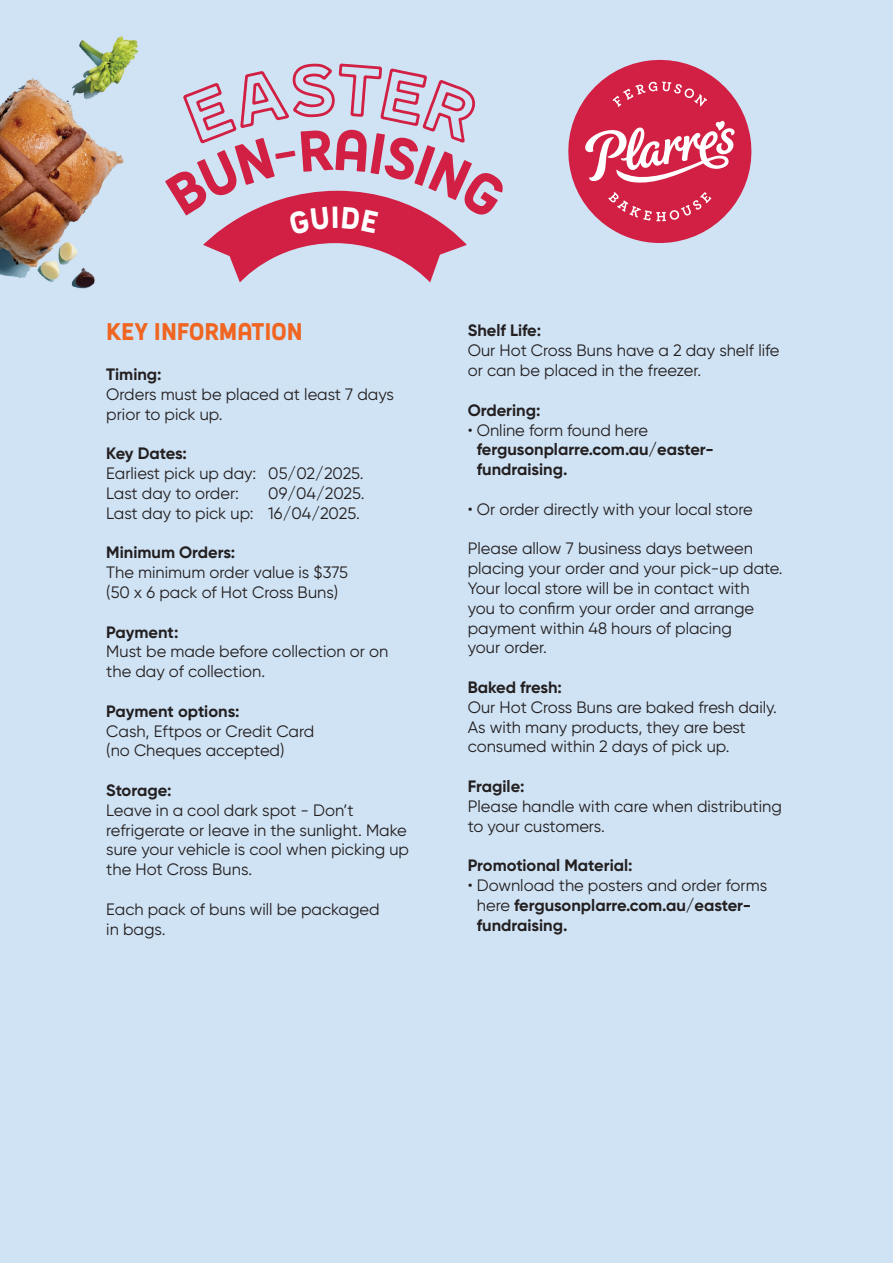
<style>
.page{position:relative;width:893px;height:1263px;background:#d0e3f4}
.page>*{position:absolute;margin:0;border:0;box-sizing:border-box;transform-origin:0 0}
.t1{font:22.5px "Hanley Pro Sans Two";letter-spacing:-.005em;color:#f06521}
.t2{font:16.5px/19.8px "Gilroy";color:#231f20}
.t3{font:700 16.5px/19.8px "Gilroy";color:#231f20}
.t4{font:700 16.5px "Gilroy";letter-spacing:-.02em;color:#231f20}
.s1{font-weight:400}
</style>
<div class="page">
<svg style="left:566px;top:57px;width:188px;height:186px;background:#d56681"></svg>
<svg style="left:165px;top:63px;width:343px;height:219px;background:#d0c2d6"></svg>
<p class="t1" style="left:106px;top:314px;width:198px">KEY INFORMATION</p>
<p class="t3" style="left:106px;top:364px;width:57px">Timing:</p>
<p class="t2" style="left:106px;top:384px;width:289px">Orders must be placed at least 7 days prior to pick up.</p>
<p class="t4" style="left:106px;top:443px;width:82px">Key Dates:</p>
<p class="t2" style="left:106px;top:463px;width:259px">Earliest pick up day: 05/02/2025.</p>
<p class="t2" style="left:106px;top:483px;width:134px">Last day to order:</p>
<p class="t2" style="left:268px;top:483px;width:98px">09/04/2025.</p>
<p class="t2" style="left:106px;top:503px;width:255px">Last day to pick up: 16/04/2025.</p>
<p class="t3" style="left:106px;top:542px;width:130px">Minimum Orders:</p>
<p class="t2" style="left:106px;top:562px;width:243px">The minimum order value is $375 (50 x 6 pack of Hot Cross Buns)</p>
<p class="t3" style="left:106px;top:622px;width:74px">Payment:</p>
<p class="t2" style="left:106px;top:641px;width:283px">Must be made before collection or on the day of collection.</p>
<p class="t3" style="left:106px;top:701px;width:135px">Payment options:</p>
<p class="t2" style="left:106px;top:721px;width:209px">Cash, Eftpos or Credit Card (no Cheques accepted)</p>
<p class="t3" style="left:106px;top:780px;width:67px">Storage:</p>
<p class="t2" style="left:106px;top:800px;width:304px">Leave in a cool dark spot - Don’t refrigerate or leave in the sunlight. Make sure your vehicle is cool when picking up the Hot Cross Buns.</p>
<p class="t2" style="left:106px;top:899px;width:275px">Each pack of buns will be packaged in bags.</p>
<p class="t3" style="left:468px;top:321px;width:75px">Shelf Life:</p>
<p class="t2" style="left:468px;top:340px;width:313px">Our Hot Cross Buns have a 2 day shelf life or can be placed in the freezer.</p>
<p class="t3" style="left:468px;top:400px;width:74px">Ordering:</p>
<p class="t3" style="left:477px;top:420px;width:238px;text-indent:-9px"><span class="s1">• Online form found here </span>fergusonplarre.com.au/easter&shy;fundraising.</p>
<p class="t2" style="left:468px;top:499px;width:287px">• Or order directly with your local store</p>
<p class="t2" style="left:468px;top:538px;width:316px">Please allow 7 business days between placing your order and your pick-up date.<br>Your local store will be in contact with<br>you to confirm your order and arrange payment within 48 hours of placing<br>your order.</p>
<p class="t3" style="left:468px;top:677px;width:96px">Baked fresh:</p>
<p class="t2" style="left:468px;top:697px;width:311px">Our Hot Cross Buns are baked fresh daily.<br>As with many products, they are best consumed within 2 days of pick up.</p>
<p class="t3" style="left:468px;top:776px;width:58px">Fragile:</p>
<p class="t2" style="left:468px;top:796px;width:316px">Please handle with care when distributing to your customers.</p>
<p class="t3" style="left:468px;top:855px;width:166px">Promotional Material:</p>
<p class="t3" style="left:477px;top:875px;width:292px;text-indent:-9px"><span class="s1">• Download the posters and order forms here</span> fergusonplarre.com.au/easter&shy;fundraising.</p>
</div>
